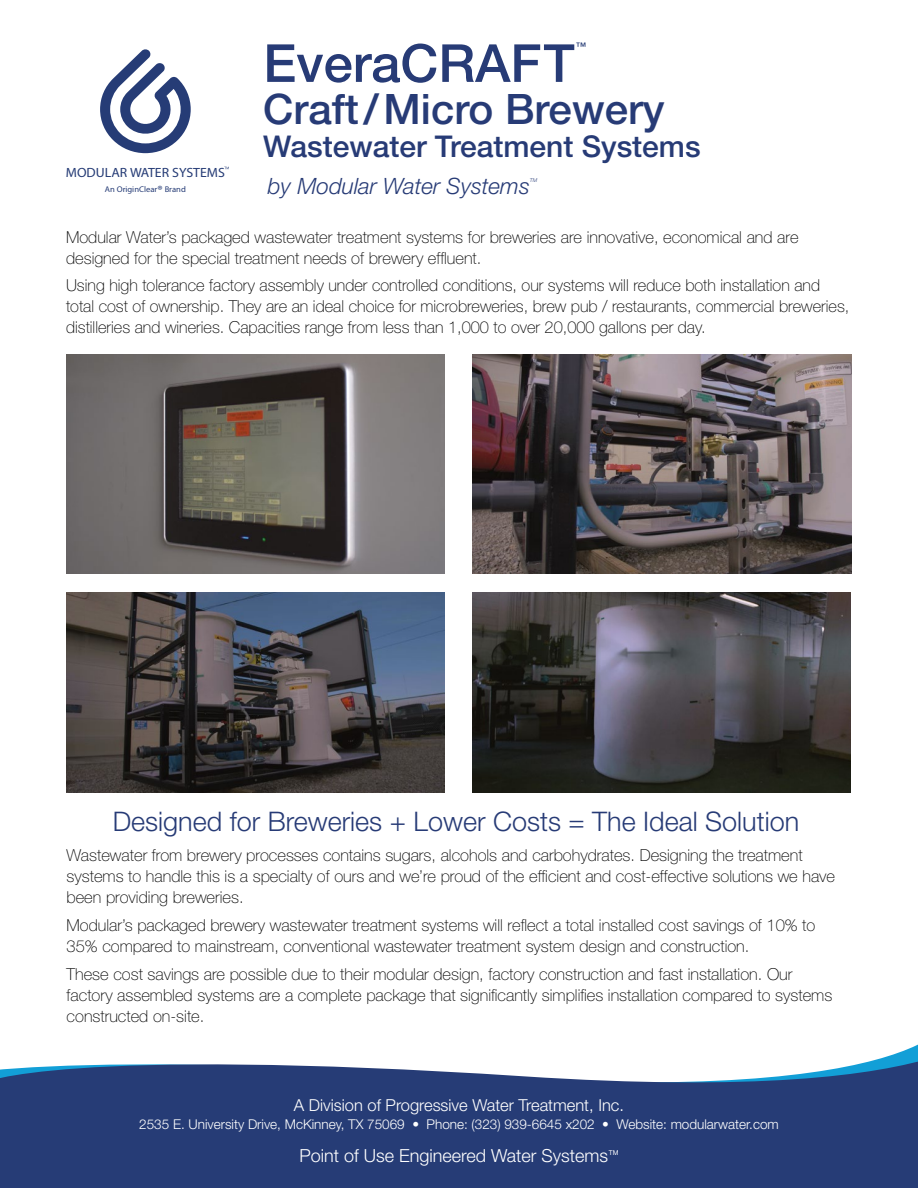
<style>
.page{position:relative;width:918px;height:1188px;background:#fff}
.page>*{position:absolute;margin:0;border:0;box-sizing:border-box;transform-origin:0 0}
.t1{font:500 52.5px "Helvetica Neue";color:#273b76}
.t2{font:500 42px "Helvetica Neue";color:#273b76}
.t3{font:500 30px "Helvetica Neue";color:#273b76}
.t4{font:300 27px "Helvetica Neue";color:#273b76}
.t5{font:italic 300 22.5px "Helvetica Neue";color:#273b76}
.t6{font:300 18px "Helvetica Neue";color:#fff}
.t7{font:100 16.5px/21px "Helvetica Neue";color:#000}
.t8{font:300 16.5px "Helvetica Neue";color:#fff}
.t9{font:300 13.5px "Helvetica Neue";color:#fff}
.t10{font:13.35px "Myriad Pro";color:#263c76}
.t11{font:500 10.5px "Helvetica Neue";color:#263c76}
.t12{font:8.25px "Myriad Pro";color:#263c76}
.t13{font:6.75px "Helvetica Neue";color:#fff}
.t14{font:italic 300 5.25px "Helvetica Neue";color:#273b76}
.s1{font-size:12px}
</style>
<div class="page">
<svg style="left:0;top:1044px;width:918px;height:144px;fill:#263c76"></svg>
<svg style="left:100px;top:49px;width:91px;height:104px"></svg>
<img style="left:66px;top:593px;width:379px;height:199px">
<img style="left:472px;top:593px;width:378px;height:199px">
<img style="left:472px;top:355px;width:379px;height:219px">
<img style="left:66px;top:355px;width:379px;height:219px">
<h1 class="t1" style="left:263px;top:32px;width:313px">EveraCRAFT</h1>
<p class="t11" style="left:576px;top:40px;width:12px">™</p>
<h2 class="t2" style="left:263px;top:84px;width:403px">Craft / Micro Brewery</h2>
<h3 class="t3" style="left:263px;top:128px;width:439px">Wastewater Treatment Systems</h3>
<p class="t10" style="left:66px;top:165px;width:160px">MODULAR WATER SYSTEMS</p>
<p class="t12" style="left:105px;top:184px;width:82px">An OriginClear<span class="s1">®</span> Brand</p>
<h3 class="t5" style="left:268px;top:173px;width:264px">by Modular Water Systems</h3>
<p class="t14" style="left:530px;top:177px;width:9px">TM</p>
<p class="t7" style="left:66px;top:226px;width:734px">Modular Water’s packaged wastewater treatment systems for breweries are innovative, economical and are designed for the special treatment needs of brewery effluent.</p>
<p class="t7" style="left:66px;top:275px;width:785px">Using high tolerance factory assembly under controlled conditions, our systems will reduce both installation and total cost of ownership. They are an ideal choice for microbreweries, brew pub / restaurants, commercial breweries, distilleries and wineries. Capacities range from less than 1,000 to over 20,000 gallons per day.</p>
<h3 class="t4" style="left:113px;top:805px;width:688px">Designed for Breweries + Lower Costs = The Ideal Solution</h3>
<p class="t7" style="left:67px;top:845px;width:770px">Wastewater from brewery processes contains sugars, alcohols and carbohydrates. Designing the treatment systems to handle this is a specialty of ours and we’re proud of the efficient and cost-effective solutions we have been providing breweries.</p>
<p class="t7" style="left:67px;top:915px;width:750px">Modular’s packaged brewery wastewater treatment systems will reflect a total installed cost savings of 10% to<br>35% compared to mainstream, conventional wastewater treatment system design and construction.</p>
<p class="t7" style="left:67px;top:963px;width:767px">These cost savings are possible due to their modular design, factory construction and fast installation. Our factory assembled systems are a complete package that significantly simplifies installation compared to systems constructed on-site.</p>
<p class="t8" style="left:294px;top:1095px;width:332px">A Division of Progressive Water Treatment, Inc.</p>
<p class="t9" style="left:139px;top:1116px;width:641px">2535 E. University Drive, McKinney, TX 75069 • Phone: (323) 939-6645 x202 • Website: modularwater.com</p>
<p class="t6" style="left:299px;top:1144px;width:310px">Point of Use Engineered Water Systems</p>
<p class="t13" style="left:609px;top:1148px;width:11px">TM</p>
</div>
